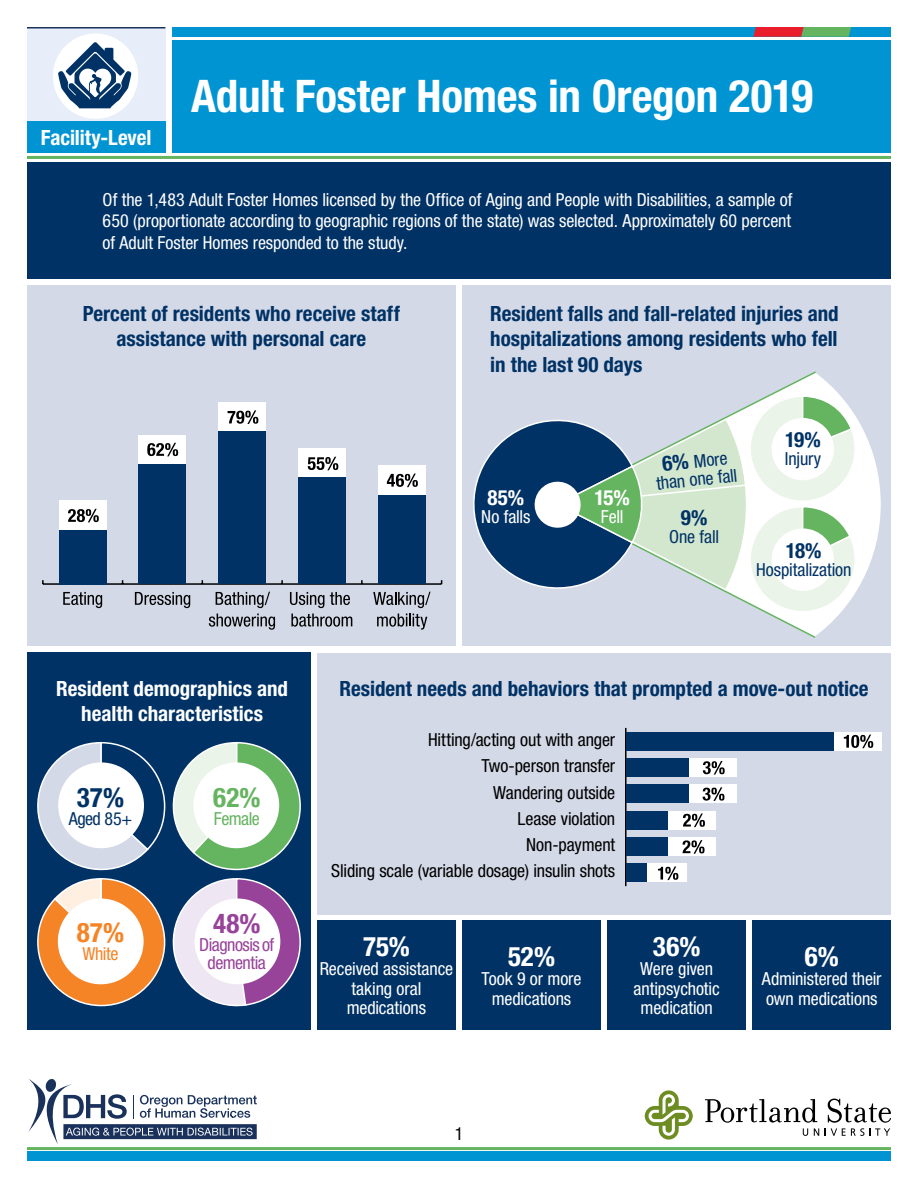
<style>
.page{position:relative;width:918px;height:1188px;background:#fff}
.page>*{position:absolute;margin:0;border:0;box-sizing:border-box;transform-origin:0 0}
.t1{font:700 condensed 45px "Helvetica Neue LT Std";letter-spacing:-.005em;color:#fff}
.t2{font:700 condensed 27px "Helvetica Neue LT Std";color:#fff}
.t3{font:700 condensed 27px "Helvetica Neue LT Std";color:#974399}
.t4{font:700 condensed 27px "Helvetica Neue LT Std";color:#65b460}
.t5{font:700 condensed 27px "Helvetica Neue LT Std";color:#f58427}
.t6{font:700 condensed 27px "Helvetica Neue LT Std";color:#003265}
.t7{font:700 condensed 21px/25.2px "Helvetica Neue LT Std";color:#003265;text-align:center}
.t8{font:700 condensed 21px/25.2px "Helvetica Neue LT Std";color:#fff;text-align:center}
.t9{font:condensed 18px/19.5px "Helvetica Neue LT Std";letter-spacing:-.005em;color:#fff;text-align:center}
.t10{font:condensed 18px/26.2px "Helvetica Neue LT Std";letter-spacing:-.005em;color:#000;text-align:right}
.t11{font:condensed 18px/18px "Helvetica Neue LT Std";letter-spacing:-.005em;color:#003265;text-align:center}
.t12{font:condensed 18px/18px "Helvetica Neue LT Std";letter-spacing:-.03em;color:#974399;text-align:center}
.t13{font:condensed 18px "Helvetica Neue LT Std";letter-spacing:-.03em;color:#65b460}
.t14{font:condensed 18px "Helvetica Neue LT Std";letter-spacing:-.025em;color:#f58427}
.s1{font-weight:700;font-size:21px}
</style>
<div class="page">
<div style="left:27px;top:285px;width:429px;height:361px;background:#d4d9e7"></div>
<div style="left:462px;top:285px;width:429px;height:361px;background:#d4d9e7"></div>
<div style="left:27px;top:653px;width:283px;height:377px;background:#003265"></div>
<div style="left:378px;top:465px;width:48px;height:30px;background:#fff"></div>
<div style="left:298px;top:448px;width:48px;height:30px;background:#fff"></div>
<div style="left:218px;top:402px;width:48px;height:30px;background:#fff"></div>
<div style="left:139px;top:435px;width:47px;height:30px;background:#fff"></div>
<div style="left:59px;top:500px;width:48px;height:30px;background:#fff"></div>
<hr style="left:43px;top:583px;width:399px;height:2px;background:#000">
<div style="left:59px;top:530px;width:48px;height:54px;background:#003265"></div>
<div style="left:139px;top:464px;width:47px;height:120px;background:#003265"></div>
<div style="left:218px;top:432px;width:48px;height:152px;background:#003265"></div>
<div style="left:298px;top:478px;width:48px;height:106px;background:#003265"></div>
<div style="left:378px;top:495px;width:48px;height:89px;background:#003265"></div>
<svg style="left:373px;top:592px;width:58px;height:16px"></svg>
<svg style="left:377px;top:614px;width:50px;height:16px"></svg>
<svg style="left:290px;top:592px;width:34px;height:16px"></svg>
<svg style="left:330px;top:592px;width:20px;height:13px"></svg>
<svg style="left:291px;top:614px;width:61px;height:13px"></svg>
<svg style="left:216px;top:592px;width:54px;height:16px"></svg>
<svg style="left:209px;top:614px;width:66px;height:16px"></svg>
<svg style="left:135px;top:592px;width:55px;height:16px"></svg>
<svg style="left:63px;top:592px;width:39px;height:16px"></svg>
<svg style="left:68px;top:509px;width:31px;height:13px"></svg>
<svg style="left:147px;top:443px;width:31px;height:13px"></svg>
<svg style="left:228px;top:410px;width:30px;height:14px"></svg>
<svg style="left:308px;top:457px;width:30px;height:13px"></svg>
<svg style="left:387px;top:474px;width:31px;height:13px"></svg>
<svg style="left:37px;top:741px;width:264px;height:266px"></svg>
<div style="left:195px;top:899px;width:85px;height:85px;background:#fff;border-radius:50%"></div>
<div style="left:317px;top:653px;width:574px;height:261px;background:#d4d9e7"></div>
<div style="left:833px;top:732px;width:49px;height:19px;background:#fff"></div>
<div style="left:688px;top:758px;width:49px;height:19px;background:#fff"></div>
<div style="left:668px;top:811px;width:48px;height:19px;background:#fff"></div>
<div style="left:647px;top:863px;width:39px;height:19px;background:#fff"></div>
<div style="left:688px;top:784px;width:48px;height:19px;background:#fff"></div>
<div style="left:668px;top:837px;width:48px;height:19px;background:#fff"></div>
<svg style="left:703px;top:761px;width:22px;height:14px"></svg>
<svg style="left:844px;top:735px;width:29px;height:13px"></svg>
<svg style="left:658px;top:866px;width:20px;height:14px"></svg>
<svg style="left:683px;top:840px;width:22px;height:14px"></svg>
<svg style="left:683px;top:813px;width:22px;height:14px"></svg>
<svg style="left:703px;top:787px;width:21px;height:14px"></svg>
<hr style="left:625px;top:728px;width:2px;height:158px;background:#000">
<div style="left:626px;top:732px;width:207px;height:19px;background:#003265"></div>
<div style="left:626px;top:758px;width:63px;height:19px;background:#003265"></div>
<div style="left:626px;top:784px;width:63px;height:19px;background:#003265"></div>
<div style="left:626px;top:811px;width:42px;height:19px;background:#003265"></div>
<div style="left:626px;top:837px;width:42px;height:19px;background:#003265"></div>
<div style="left:626px;top:863px;width:21px;height:19px;background:#003265"></div>
<div style="left:462px;top:921px;width:139px;height:109px;background:#003265"></div>
<div style="left:753px;top:921px;width:138px;height:109px;background:#003265"></div>
<div style="left:317px;top:921px;width:139px;height:109px;background:#003265"></div>
<div style="left:608px;top:921px;width:138px;height:109px;background:#003265"></div>
<svg style="left:863px;top:430px;width:18px;height:149px;fill:#fff"></svg>
<svg style="left:473px;top:371px;width:390px;height:267px"></svg>
<div style="left:772px;top:418px;width:62px;height:62px;background:#fff;border-radius:50%"></div>
<div style="left:27px;top:162px;width:864px;height:117px;background:#003265"></div>
<div style="left:27px;top:27px;width:138px;height:95px;background:#e7eef9"></div>
<hr style="left:27px;top:27px;width:138px;height:1px;background:#19315b">
<div style="left:172px;top:40px;width:719px;height:113px;background:#0194d3"></div>
<div style="left:27px;top:122px;width:138px;height:31px;background:#0194d3"></div>
<div style="left:172px;top:27px;width:719px;height:10px;background:#0194d3"></div>
<svg style="left:753px;top:27px;width:98px;height:10px"></svg>
<hr style="left:27px;top:156px;width:864px;height:3px;background:#65b460">
<div style="left:53px;top:33px;width:85px;height:86px;background:#fff;border-radius:50%"></div>
<svg style="left:58px;top:42px;width:73px;height:66px"></svg>
<svg style="left:645px;top:1090px;width:48px;height:50px"></svg>
<svg style="left:705px;top:1099px;width:114px;height:37px"></svg>
<svg style="left:825px;top:1099px;width:66px;height:37px"></svg>
<svg style="left:28px;top:1079px;width:229px;height:65px"></svg>
<div style="left:27px;top:1151px;width:864px;height:10px;background:#0194d3"></div>
<hr style="left:27px;top:1147px;width:864px;height:3px;background:#65b460">
<p class="t8" style="left:41px;top:124px;width:112px">Facility-Level</p>
<h1 class="t1" style="left:191px;top:69px;width:623px">Adult Foster Homes in Oregon 2019</h1>
<p class="t9" style="left:103px;top:188px;width:691px;line-height:21.6px;text-align:justify">Of the 1,483 Adult Foster Homes licensed by the Office of Aging and People with Disabilities, a sample of 650 (proportionate according to geographic regions of the state) was selected. Approximately 60 percent of Adult Foster Homes responded to the study.</p>
<p class="t7" style="left:83px;top:301px;width:319px">Percent of residents who receive staff assistance with personal care</p>
<p class="t7" style="left:490px;top:301px;width:350px;text-align:justify">Resident falls and fall-related injuries and hospitalizations among residents who fell in the last 90 days</p>
<p class="t11" style="left:654px;top:456px;width:83px;rotate:-6deg"><span class="s1">6%</span> More than one fall</p>
<p class="t8" style="left:487px;top:485px;width:38px">85%</p>
<p class="t9" style="left:481px;top:507px;width:51px">No falls</p>
<p class="t7" style="left:681px;top:505px;width:28px">9%</p>
<p class="t11" style="left:669px;top:527px;width:52px">One fall</p>
<p class="t8" style="left:594px;top:485px;width:37px">15%</p>
<p class="t9" style="left:601px;top:507px;width:24px">Fell</p>
<p class="t7" style="left:785px;top:426px;width:37px">19%</p>
<p class="t11" style="left:785px;top:449px;width:38px">Injury</p>
<p class="t7" style="left:786px;top:538px;width:37px">18%</p>
<p class="t11" style="left:756px;top:561px;width:97px">Hospitalization</p>
<p class="t8" style="left:56px;top:676px;width:233px">Resident demographics and health characteristics</p>
<p class="t7" style="left:340px;top:676px;width:531px">Resident needs and behaviors that prompted a move-out notice</p>
<h2 class="t6" style="left:77px;top:781px;width:49px">37%</h2>
<p class="t11" style="left:69px;top:810px;width:65px">Aged 85+</p>
<h2 class="t5" style="left:77px;top:916px;width:49px">87%</h2>
<p class="t14" style="left:82px;top:943px;width:37px">White</p>
<h2 class="t4" style="left:213px;top:781px;width:49px">62%</h2>
<p class="t13" style="left:214px;top:808px;width:48px">Female</p>
<h2 class="t3" style="left:213px;top:907px;width:49px">48%</h2>
<p class="t12" style="left:199px;top:936px;width:77px">Diagnosis of dementia</p>
<p class="t10" style="left:331px;top:727px;width:285px">Hitting/acting out with anger<br>Two-person transfer<br>Wandering outside<br>Lease violation<br>Non-payment<br>Sliding scale (variable dosage) insulin shots</p>
<h2 class="t2" style="left:363px;top:930px;width:48px">75%</h2>
<p class="t9" style="left:320px;top:959px;width:135px">Received assistance taking oral medications</p>
<h2 class="t2" style="left:508px;top:940px;width:48px">52%</h2>
<p class="t9" style="left:482px;top:969px;width:101px">Took 9 or more medications</p>
<h2 class="t2" style="left:653px;top:930px;width:49px">36%</h2>
<p class="t9" style="left:634px;top:959px;width:88px">Were given antipsychotic medication</p>
<h2 class="t2" style="left:805px;top:940px;width:36px">6%</h2>
<p class="t9" style="left:762px;top:969px;width:121px;text-align:left">Administered their own medications</p>
<p class="t10" style="left:455px;top:1121px;width:10px">1</p>
</div>
